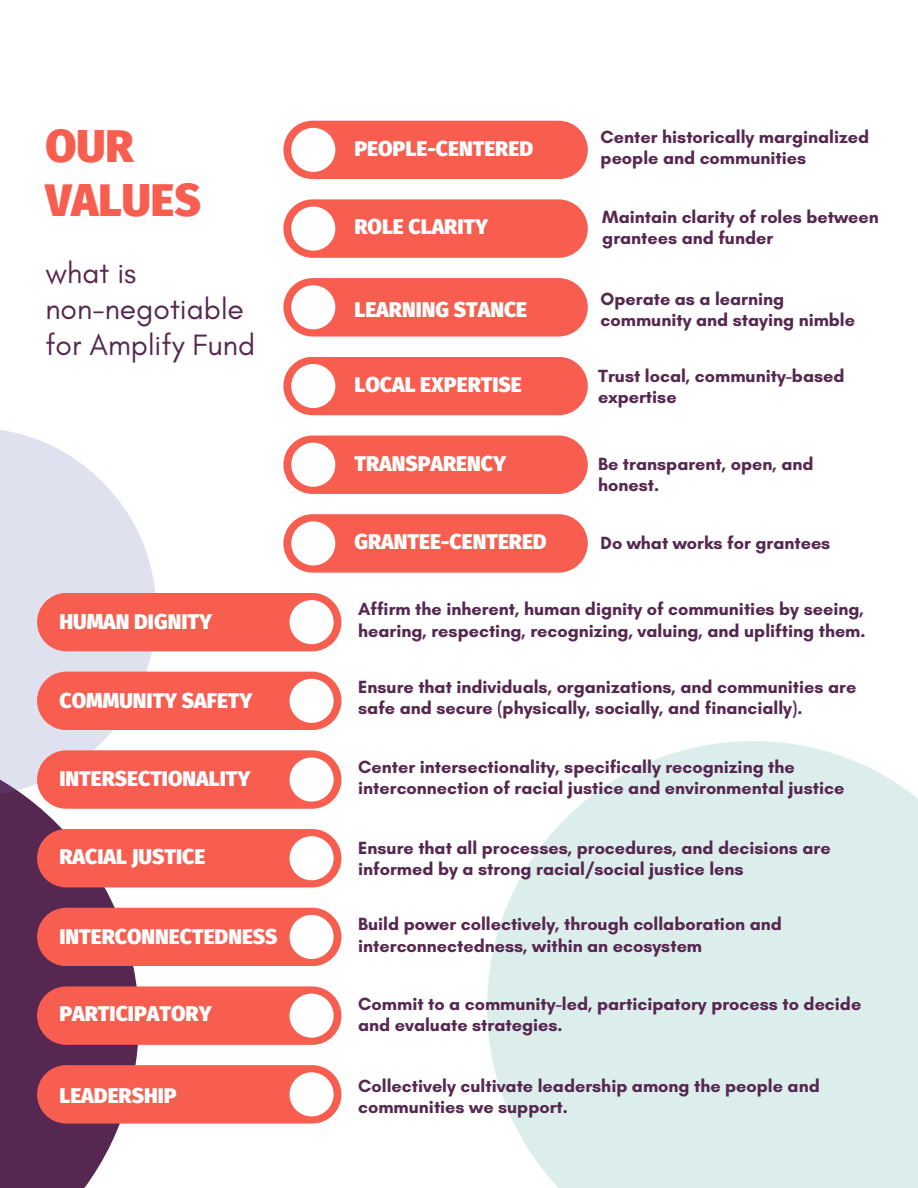
<style>
.page{position:relative;width:918px;height:1188px;background:#fff}
.page>*{position:absolute;margin:0;border:0;box-sizing:border-box;transform-origin:0 0}
.t1{font:900 45px/54px "Fira Sans";color:#f75e50}
.t2{font:30px/36px "Glacial Indifference";color:#562750}
.t3{font:900 21px "Fira Sans";color:#fff}
.t4{font:700 18px/21.3px "Glacial Indifference";color:#562750}
</style>
<div class="page">
<div style="left:283px;top:357px;width:305px;height:58px;background:#f75e50;border-radius:29px"></div>
<div style="left:291px;top:364px;width:44px;height:44px;background:#fff;border-radius:50%"></div>
<div style="left:283px;top:278px;width:305px;height:59px;background:#f75e50;border-radius:29px"></div>
<div style="left:291px;top:285px;width:44px;height:44px;background:#fff;border-radius:50%"></div>
<div style="left:283px;top:199px;width:305px;height:59px;background:#f75e50;border-radius:29px"></div>
<div style="left:291px;top:207px;width:44px;height:44px;background:#fff;border-radius:50%"></div>
<div style="left:283px;top:121px;width:305px;height:58px;background:#f75e50;border-radius:29px"></div>
<div style="left:291px;top:128px;width:44px;height:44px;background:#fff;border-radius:50%"></div>
<div style="left:283px;top:514px;width:305px;height:59px;background:#f75e50;border-radius:29px"></div>
<div style="left:291px;top:521px;width:44px;height:44px;background:#fff;border-radius:50%"></div>
<div style="left:283px;top:435px;width:305px;height:59px;background:#f75e50;border-radius:29px"></div>
<div style="left:291px;top:443px;width:44px;height:44px;background:#fff;border-radius:50%"></div>
<svg style="left:0;top:796px;width:139px;height:392px;fill:#562750"></svg>
<div style="left:37px;top:1065px;width:304px;height:59px;background:#f75e50;border-radius:29px"></div>
<div style="left:290px;top:1072px;width:44px;height:44px;background:#fff;border-radius:50%"></div>
<div style="left:37px;top:986px;width:304px;height:59px;background:#f75e50;border-radius:29px"></div>
<div style="left:290px;top:994px;width:44px;height:44px;background:#fff;border-radius:50%"></div>
<div style="left:37px;top:908px;width:304px;height:58px;background:#f75e50;border-radius:29px"></div>
<div style="left:290px;top:915px;width:44px;height:44px;background:#fff;border-radius:50%"></div>
<div style="left:37px;top:829px;width:304px;height:58px;background:#f75e50;border-radius:29px"></div>
<div style="left:290px;top:836px;width:44px;height:44px;background:#fff;border-radius:50%"></div>
<svg style="left:0;top:430px;width:156px;height:366px;fill:#e0e1ef"></svg>
<div style="left:37px;top:672px;width:304px;height:58px;background:#f75e50;border-radius:29px"></div>
<div style="left:290px;top:679px;width:44px;height:44px;background:#fff;border-radius:50%"></div>
<div style="left:37px;top:750px;width:304px;height:59px;background:#f75e50;border-radius:29px"></div>
<div style="left:290px;top:757px;width:44px;height:45px;background:#fff;border-radius:50%"></div>
<div style="left:37px;top:593px;width:304px;height:58px;background:#f75e50;border-radius:29px"></div>
<div style="left:290px;top:600px;width:44px;height:44px;background:#fff;border-radius:50%"></div>
<svg style="left:487px;top:741px;width:431px;height:447px;background:#e0f0ed"></svg>
<h1 class="t1" style="left:45px;top:120px;width:157px">OUR<br>VALUES</h1>
<p class="t2" style="left:45px;top:255px;width:211px">what is non-negotiable for Amplify Fund</p>
<p class="t3" style="left:59px;top:609px;width:154px">HUMAN DIGNITY</p>
<p class="t3" style="left:59px;top:688px;width:195px">COMMUNITY SAFETY</p>
<h3 class="t3" style="left:59px;top:767px;width:193px">INTERSECTIONALITY</h3>
<h3 class="t3" style="left:59px;top:844px;width:147px">RACIAL JUSTICE</h3>
<p class="t3" style="left:59px;top:924px;width:220px">INTERCONNECTEDNESS</p>
<h3 class="t3" style="left:354px;top:136px;width:180px">PEOPLE-CENTERED</h3>
<h3 class="t3" style="left:354px;top:215px;width:135px">ROLE CLARITY</h3>
<h2 class="t3" style="left:354px;top:297px;width:174px">LEARNING STANCE</h2>
<p class="t3" style="left:354px;top:372px;width:169px">LOCAL EXPERTISE</p>
<h3 class="t3" style="left:354px;top:451px;width:153px">TRANSPARENCY</h3>
<h3 class="t3" style="left:354px;top:530px;width:194px">GRANTEE-CENTERED</h3>
<p class="t4" style="left:601px;top:126px;width:270px">Center historically marginalized people and communities</p>
<p class="t4" style="left:602px;top:206px;width:278px">Maintain clarity of roles between grantees and funder</p>
<h3 class="t4" style="left:601px;top:288px;width:256px">Operate as a learning community and staying nimble</h3>
<p class="t4" style="left:598px;top:365px;width:248px">Trust local, community-based expertise</p>
<p class="t4" style="left:598px;top:453px;width:217px">Be transparent, open, and honest.</p>
<h3 class="t4" style="left:601px;top:532px;width:231px">Do what works for grantees</h3>
<h3 class="t4" style="left:358px;top:598px;width:509px">Affirm the inherent, human dignity of communities by seeing, hearing, respecting, recognizing, valuing, and uplifting them.</h3>
<h3 class="t4" style="left:358px;top:676px;width:500px">Ensure that individuals, organizations, and communities are safe and secure (physically, socially, and financially).</h3>
<h3 class="t4" style="left:358px;top:756px;width:488px">Center intersectionality, specifically recognizing the interconnection of racial justice and environmental justice</h3>
<p class="t4" style="left:358px;top:837px;width:474px">Ensure that all processes, procedures, and decisions are informed by a strong racial/social justice lens</p>
<p class="t4" style="left:358px;top:913px;width:425px">Build power collectively, through collaboration and interconnectedness, within an ecosystem</p>
<p class="t3" style="left:59px;top:1002px;width:154px">PARTICIPATORY</p>
<h3 class="t4" style="left:358px;top:993px;width:505px">Commit to a community-led, participatory process to decide and evaluate strategies.</h3>
<p class="t3" style="left:59px;top:1083px;width:119px">LEADERSHIP</p>
<h3 class="t4" style="left:358px;top:1075px;width:463px">Collectively cultivate leadership among the people and communities we support.</h3>
</div>
